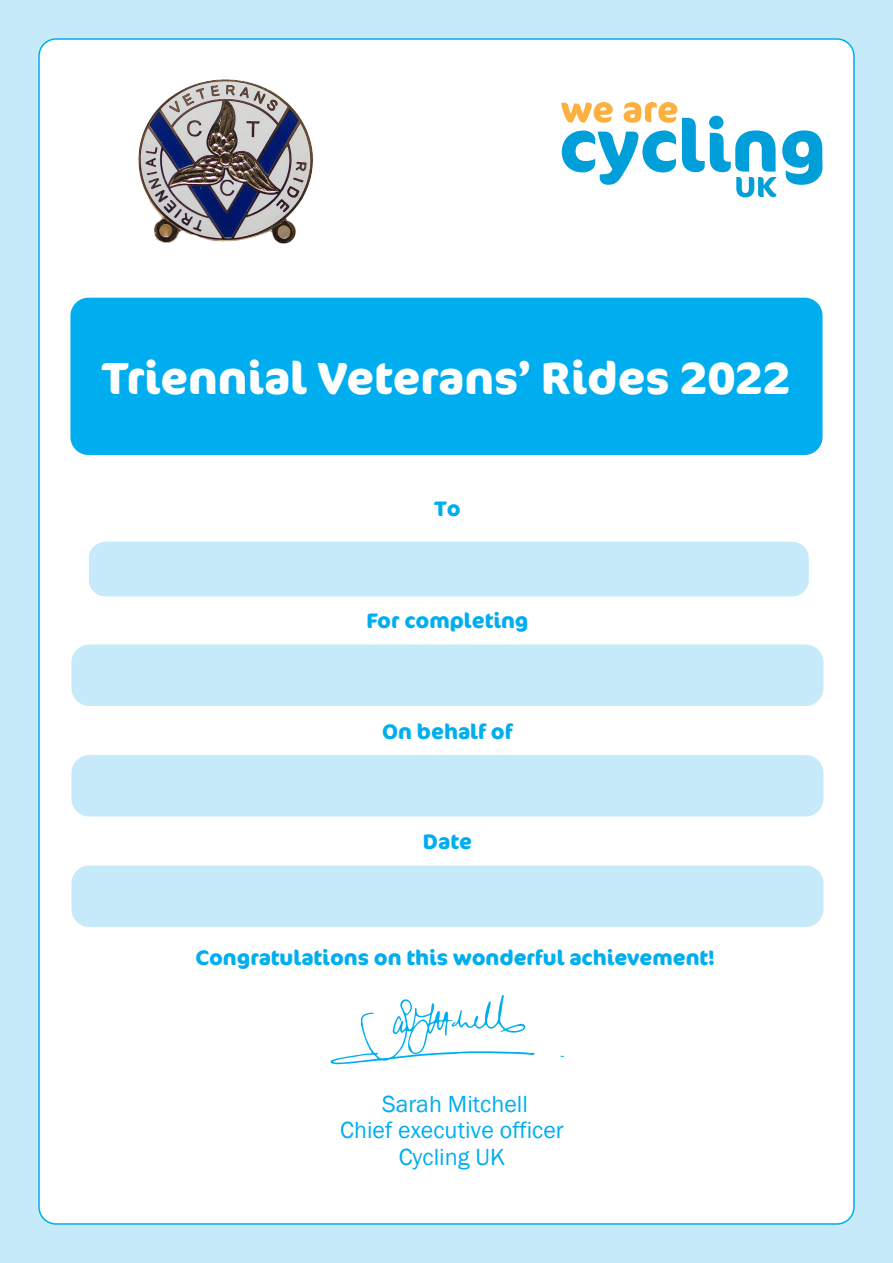
<style>
.page{position:relative;width:893px;height:1263px;background:#c6eafa}
.page>*{position:absolute;margin:0;border:0;box-sizing:border-box;transform-origin:0 0}
.t1{font:700 45px "Cocon";color:#fff}
.t2{font:24px/26.5px "Franklin Gothic";color:#00aeef;text-align:center}
.t3{font:700 21px "Cocon Offc";color:#00aeef}
.t4{font:700 21px "Cocon";color:#00aeef}
</style>
<div class="page">
<div style="left:39px;top:39px;width:815px;height:1185px;background:#fff;border-radius:17px"></div>
<div style="left:70px;top:298px;width:752px;height:157px;background:#00aeef;border-radius:18px"></div>
<div style="left:89px;top:542px;width:720px;height:54px;background:#c6eafa;border-radius:17px"></div>
<div style="left:71px;top:644px;width:752px;height:62px;background:#c6eafa;border-radius:18px"></div>
<div style="left:71px;top:755px;width:752px;height:61px;background:#c6eafa;border-radius:18px"></div>
<div style="left:71px;top:865px;width:752px;height:62px;background:#c6eafa;border-radius:18px"></div>
<svg style="left:561px;top:102px;width:261px;height:95px"></svg>
<svg style="left:330px;top:995px;width:205px;height:69px"></svg>
<img style="left:138px;top:79px;width:175px;height:165px">
<h1 class="t1" style="left:102px;top:351px;width:691px">Triennial Veterans’ Rides 2022</h1>
<p class="t3" style="left:434px;top:496px;width:28px">To</p>
<p class="t4" style="left:366px;top:608px;width:164px">For completing</p>
<p class="t4" style="left:382px;top:719px;width:132px">On behalf of</p>
<p class="t4" style="left:423px;top:829px;width:51px">Date</p>
<p class="t3" style="left:195px;top:944px;width:521px">Congratulations on this wonderful achievement!</p>
<p class="t2" style="left:340px;top:1091px;width:225px">Sarah Mitchell<br>Chief executive officer<br>Cycling UK</p>
</div>
